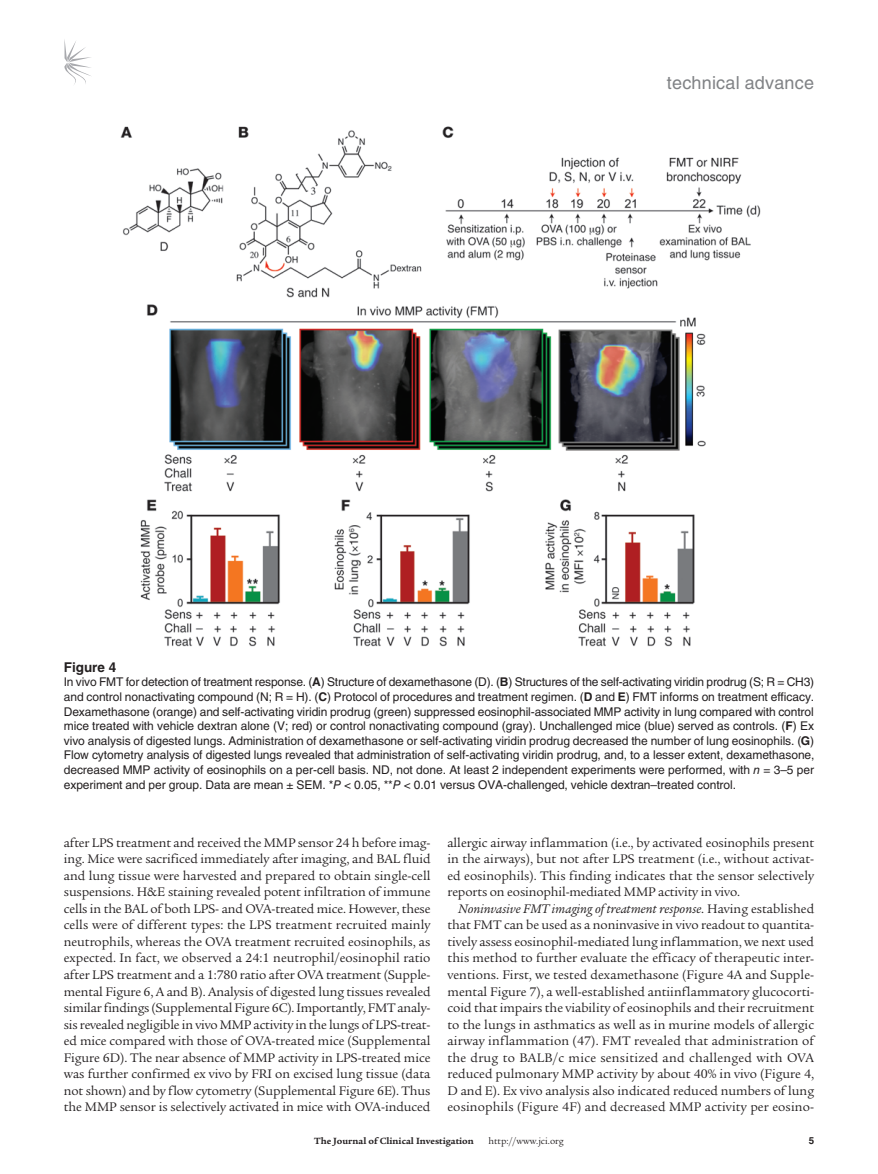
<style>
.page{position:relative;width:878px;height:1174px;background:#fff}
.page>*{position:absolute;margin:0;border:0;box-sizing:border-box;transform-origin:0 0}
.t1{font:18px "Helvetica LT Std";letter-spacing:.01em;color:#808285}
.t2{font:13.5px/16.5px "Legacy Serif Std";letter-spacing:-.005em;color:#231f20;text-align:justify}
.t3{font:700 13.5px "Helvetica LT Std";color:#231f20}
.t4{font:12px/14.7px "Helvetica LT Std";letter-spacing:-.005em;color:#231f20;text-align:justify}
.t5{font:700 9.75px "Legacy Serif Std";color:#231f20}
.t6{font:9.75px "Legacy Serif Std";color:#231f20}
.s1{font-weight:700}
.s2{font-style:italic}
</style>
<div class="page">
<svg style="left:64px;top:39px;width:27px;height:45px"></svg>
<img style="left:120px;top:126px;width:641px;height:521px">
<h1 class="t1" style="left:667px;top:72px;width:149px">technical advance</h1>
<p class="t3" style="left:64px;top:658px;width:53px">Figure 4</p>
<p class="t4" style="left:64px;top:674px;width:752px">In vivo FMT for detection of treatment response. (<span class="s1">A</span>) Structure of dexamethasone (D). (<span class="s1">B</span>) Structures of the self-activating viridin prodrug (S; R = CH3) and control nonactivating compound (N; R = H). (<span class="s1">C</span>) Protocol of procedures and treatment regimen. (<span class="s1">D</span> and <span class="s1">E</span>) FMT informs on treatment efficacy.<br>Dexamethasone (orange) and self-activating viridin prodrug (green) suppressed eosinophil-associated MMP activity in lung compared with control mice treated with vehicle dextran alone (V; red) or control nonactivating compound (gray). Unchallenged mice (blue) served as controls. (<span class="s1">F</span>) Ex vivo analysis of digested lungs. Administration of dexamethasone or self-activating viridin prodrug decreased the number of lung eosinophils. (<span class="s1">G</span>)<br>Flow cytometry analysis of digested lungs revealed that administration of self-activating viridin prodrug, and, to a lesser extent, dexamethasone, decreased MMP activity of eosinophils on a per-cell basis. ND, not done. At least 2 independent experiments were performed, with <span class="s2">n</span> = 3–5 per experiment and per group. Data are mean ± SEM. *<span class="s2">P</span> &lt; 0.05, **<span class="s2">P</span> &lt; 0.01 versus OVA-challenged, vehicle dextran–treated control.</p>
<p class="t2" style="left:64px;top:834px;width:368px">after LPS treatment and received the MMP sensor 24 h before imag&shy;ing. Mice were sacrificed immediately after imaging, and BAL fluid and lung tissue were harvested and prepared to obtain single-cell suspensions. H&amp;E staining revealed potent infiltration of immune cells in the BAL of both LPS- and OVA-treated mice. However, these cells were of different types: the LPS treatment recruited mainly neutrophils, whereas the OVA treatment recruited eosinophils, as expected. In fact, we observed a 24:1 neutrophil/eosinophil ratio after LPS treatment and a 1:780 ratio after OVA treatment (Supple&shy;mental Figure 6, A and B). Analysis of digested lung tissues revealed similar findings (Supplemental Figure 6C). Importantly, FMT analy&shy;sis revealed negligible in vivo MMP activity in the lungs of LPS-treat&shy;ed mice compared with those of OVA-treated mice (Supplemental Figure 6D). The near absence of MMP activity in LPS-treated mice was further confirmed ex vivo by FRI on excised lung tissue (data not shown) and by flow cytometry (Supplemental Figure 6E). Thus the MMP sensor is selectively activated in mice with OVA-induced</p>
<p class="t2" style="left:447px;top:834px;width:368px">allergic airway inflammation (i.e., by activated eosinophils present in the airways), but not after LPS treatment (i.e., without activat&shy;ed eosinophils). This finding indicates that the sensor selectively reports on eosinophil-mediated MMP activity in vivo.</p>
<p class="t2" style="left:447px;top:900px;width:368px;text-indent:11px"><span class="s2">Noninvasive FMT imaging of treatment response</span>. Having established that FMT can be used as a noninvasive in vivo readout to quantita&shy;tively assess eosinophil-mediated lung inflammation, we next used this method to further evaluate the efficacy of therapeutic inter&shy;ventions. First, we tested dexamethasone (Figure 4A and Supple&shy;mental Figure 7), a well-established antiinflammatory glucocorti&shy;coid that impairs the viability of eosinophils and their recruitment to the lungs in asthmatics as well as in murine models of allergic airway inflammation (47). FMT revealed that administration of the drug to BALB/c mice sensitized and challenged with OVA reduced pulmonary MMP activity by about 40% in vivo (Figure 4, D and E). Ex vivo analysis also indicated reduced numbers of lung eosinophils (Figure 4F) and decreased MMP activity per eosino-</p>
<p class="t5" style="left:314px;top:1135px;width:161px">The Journal of Clinical Investigation</p>
<p class="t6" style="left:488px;top:1135px;width:77px">http://www.jci.org</p>
</div>
